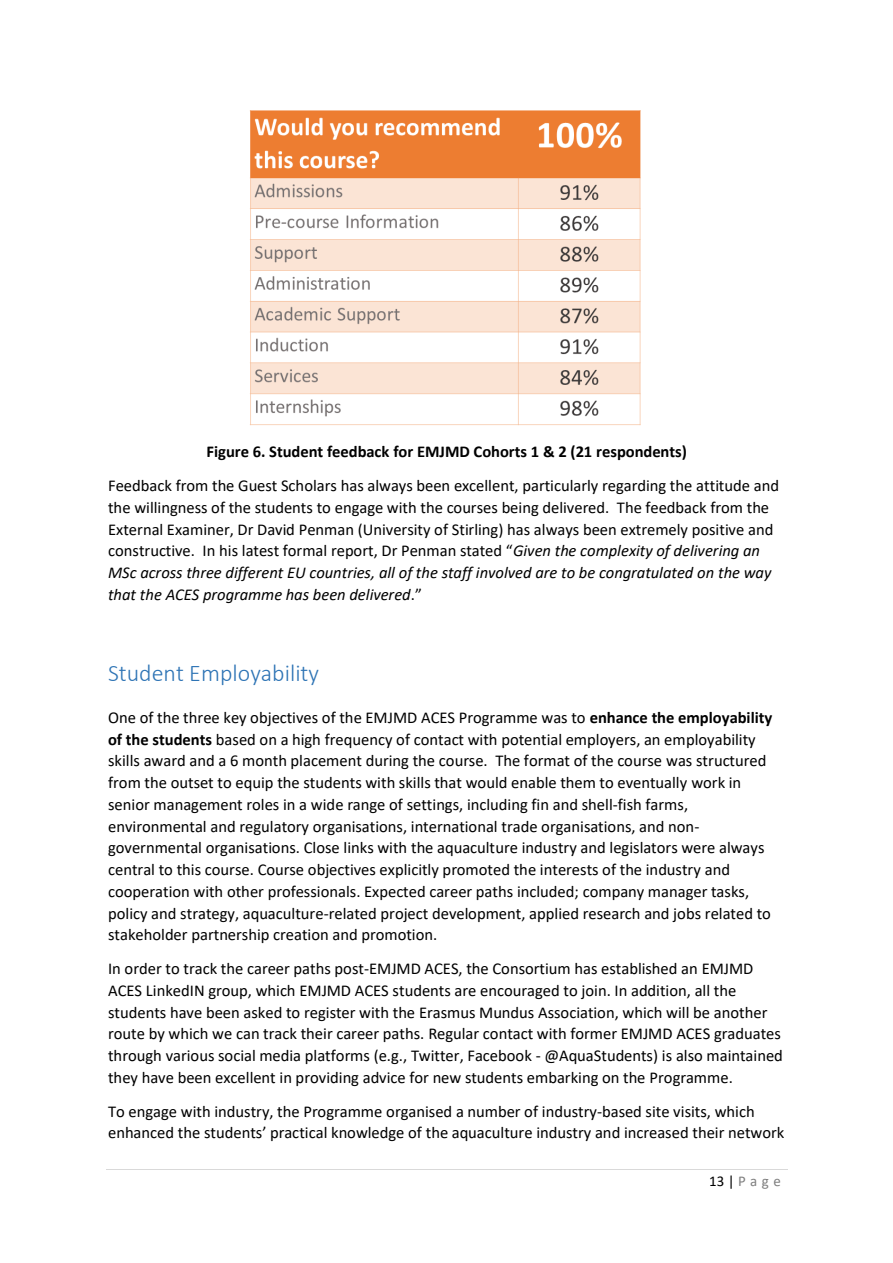
<style>
.page{position:relative;width:893px;height:1263px;background:#fff}
.page>*{position:absolute;margin:0;border:0;box-sizing:border-box;transform-origin:0 0}
.t1{font:300 24px "Calibri";color:#2e74b5}
.t2{font:16.5px/21.8px "Calibri";color:#000}
.t3{font:700 16.5px "Calibri";letter-spacing:-.005em;color:#000}
.t4{font:15px "Calibri";letter-spacing:.3em;color:#7f7f7f}
.s1{font-style:italic}
.s2{font-weight:700}
.s3{color:#000}
</style>
<div class="page">
<hr style="left:106px;top:1169px;width:681px;height:1px;background:#d9d9d9">
<img style="left:249px;top:110px;width:392px;height:316px">
<p class="t3" style="left:206px;top:445px;width:482px">Figure 6. Student feedback for EMJMD Cohorts 1 &amp; 2 (21 respondents)</p>
<p class="t2" style="left:108px;top:476px;width:672px">Feedback from the Guest Scholars has always been excellent, particularly regarding the attitude and the willingness of the students to engage with the courses being delivered. The feedback from the External Examiner, Dr David Penman (University of Stirling) has always been extremely positive and constructive. In his latest formal report, Dr Penman stated “<span class="s1">Given the complexity of delivering an MSc across three different EU countries, all of the staff involved are to be congratulated on the way that the ACES programme has been delivered</span>.”</p>
<h1 class="t1" style="left:108px;top:663px;width:212px">Student Employability</h1>
<p class="t2" style="left:108px;top:708px;width:665px">One of the three key objectives of the EMJMD ACES Programme was to <span class="s2">enhance the employability of the students</span> based on a high frequency of contact with potential employers, an employability skills award and a 6 month placement during the course. The format of the course was structured from the outset to equip the students with skills that would enable them to eventually work in senior management roles in a wide range of settings, including fin and shell-fish farms, environmental and regulatory organisations, international trade organisations, and non&shy;governmental organisations. Close links with the aquaculture industry and legislators were always central to this course. Course objectives explicitly promoted the interests of the industry and cooperation with other professionals. Expected career paths included; company manager tasks, policy and strategy, aquaculture-related project development, applied research and jobs related to stakeholder partnership creation and promotion.</p>
<p class="t2" style="left:108px;top:959px;width:676px">In order to track the career paths post-EMJMD ACES, the Consortium has established an EMJMD ACES LinkedIN group, which EMJMD ACES students are encouraged to join. In addition, all the students have been asked to register with the Erasmus Mundus Association, which will be another route by which we can track their career paths. Regular contact with former EMJMD ACES graduates through various social media platforms (e.g., Twitter, Facebook - @AquaStudents) is also maintained they have been excellent in providing advice for new students embarking on the Programme.</p>
<p class="t2" style="left:108px;top:1102px;width:678px">To engage with industry, the Programme organised a number of industry-based site visits, which enhanced the students’ practical knowledge of the aquaculture industry and increased their network</p>
<p class="t4" style="left:709px;top:1175px;width:73px"><span class="s3">13</span> Page</p>
</div>
